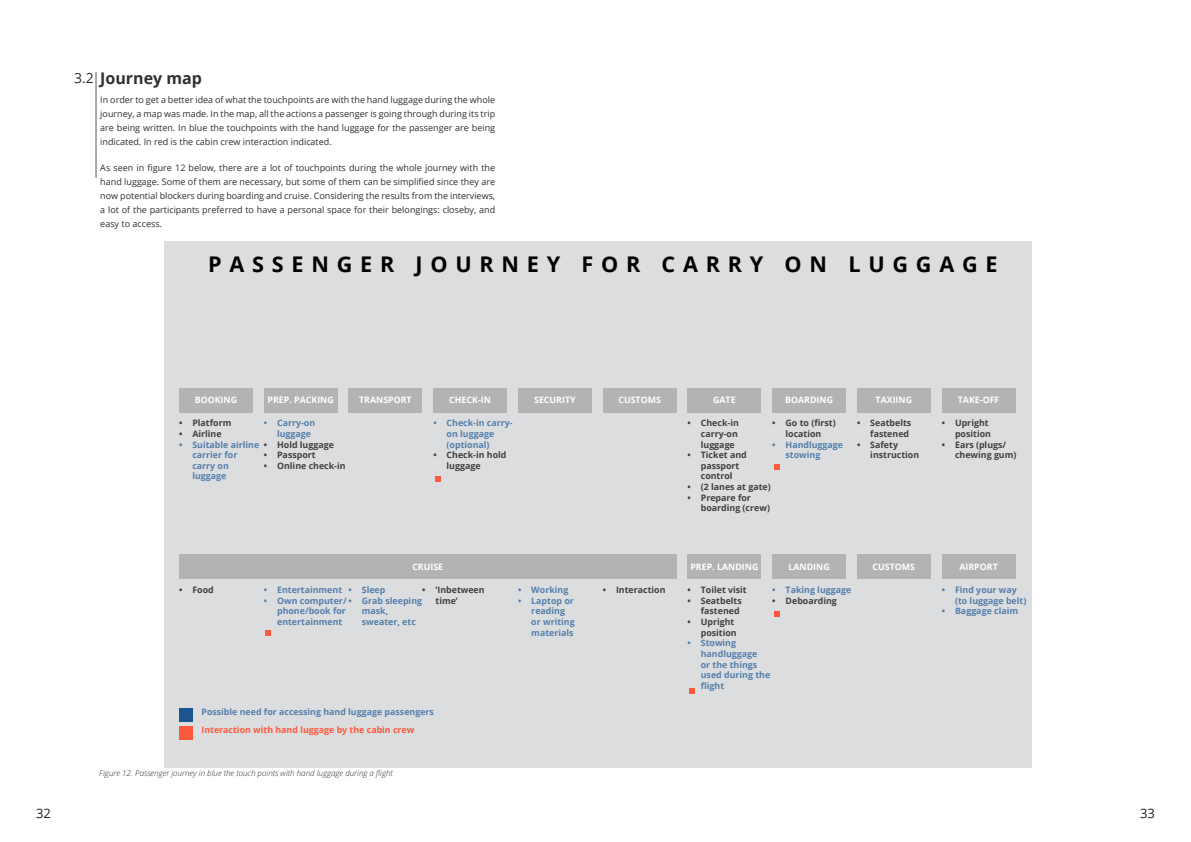
<style>
.page{position:relative;width:1191px;height:842px;background:#fff}
.page>*{position:absolute;margin:0;border:0;box-sizing:border-box;transform-origin:0 0}
.t1{font:700 21.6px "Open Sans";letter-spacing:.36em;color:#000}
.Sub_header{font:700 16px "Open Sans";color:#312f30}
.subtitle{font:14px "Open Sans";color:#312f30}
.t2{font:13px "Open Sans";color:#231f20}
.body_text{font:9px/14px "Open Sans";color:#312f30;text-align:justify}
.t3{font:700 8.8px/10.6px "Open Sans";color:#547fac}
.t4{font:700 8.8px/10.6px "Open Sans";color:#404040}
.t5{font:700 8.8px "Open Sans";color:#fff}
.t6{font:italic 300 8px "Open Sans";color:#312f30}
.s1{color:#ff593c}
</style>
<div class="page">
<div style="left:164px;top:241px;width:867px;height:527px;background:#dcdddf"></div>
<div style="left:179px;top:388px;width:74px;height:24px;background:#b3b3b3"></div>
<div style="left:264px;top:388px;width:73px;height:24px;background:#b3b3b3"></div>
<div style="left:348px;top:388px;width:74px;height:24px;background:#b3b3b3"></div>
<div style="left:433px;top:388px;width:74px;height:24px;background:#b3b3b3"></div>
<div style="left:518px;top:388px;width:74px;height:24px;background:#b3b3b3"></div>
<div style="left:603px;top:388px;width:73px;height:24px;background:#b3b3b3"></div>
<div style="left:687px;top:388px;width:74px;height:24px;background:#b3b3b3"></div>
<div style="left:772px;top:388px;width:74px;height:24px;background:#b3b3b3"></div>
<div style="left:857px;top:388px;width:73px;height:24px;background:#b3b3b3"></div>
<div style="left:941px;top:388px;width:74px;height:24px;background:#b3b3b3"></div>
<div style="left:179px;top:555px;width:497px;height:24px;background:#b3b3b3"></div>
<div style="left:687px;top:555px;width:74px;height:24px;background:#b3b3b3"></div>
<div style="left:772px;top:555px;width:74px;height:24px;background:#b3b3b3"></div>
<div style="left:857px;top:555px;width:73px;height:24px;background:#b3b3b3"></div>
<div style="left:941px;top:555px;width:74px;height:24px;background:#b3b3b3"></div>
<div style="left:179px;top:708px;width:14px;height:14px;background:#1b5491"></div>
<div style="left:179px;top:726px;width:14px;height:14px;background:#ff593c"></div>
<svg style="left:265px;top:630px;width:6px;height:5px"></svg>
<svg style="left:689px;top:688px;width:6px;height:6px"></svg>
<svg style="left:774px;top:611px;width:6px;height:6px"></svg>
<svg style="left:774px;top:464px;width:6px;height:5px"></svg>
<svg style="left:435px;top:476px;width:6px;height:6px"></svg>
<hr style="left:96px;top:72px;width:1px;height:106px;background:#57585a">
<p class="subtitle" style="left:74px;top:68px;width:21px">3.2</p>
<p class="Sub_header" style="left:100px;top:67px;width:103px">Journey map</p>
<p class="body_text" style="left:100px;top:92px;width:396px">In order to get a better idea of what the touchpoints are with the hand luggage during the whole journey, a map was made. In the map, all the actions a passenger is going through during its trip are being written. In blue the touchpoints with the hand luggage for the passenger are being indicated. In red is the cabin crew interaction indicated.</p>
<p class="body_text" style="left:100px;top:161px;width:396px">As seen in figure 12 below, there are a lot of touchpoints during the whole journey with the hand luggage. Some of them are necessary, but some of them can be simplified since they are now potential blockers during boarding and cruise. Considering the results from the interviews, a lot of the participants preferred to have a personal space for their belongings: closeby, and easy to access.</p>
<p class="t1" style="left:208px;top:249px;width:791px">PASSENGER JOURNEY FOR CARRY ON LUGGAGE</p>
<p class="t5" style="left:195px;top:394px;width:44px">BOOKING</p>
<p class="t5" style="left:267px;top:394px;width:68px">PREP. PACKING</p>
<p class="t5" style="left:359px;top:394px;width:54px">TRANSPORT</p>
<p class="t5" style="left:449px;top:394px;width:43px">CHECK-IN</p>
<p class="t5" style="left:534px;top:394px;width:43px">SECURITY</p>
<p class="t5" style="left:618px;top:394px;width:44px">CUSTOMS</p>
<p class="t5" style="left:713px;top:394px;width:24px">GATE</p>
<p class="t5" style="left:785px;top:394px;width:49px">BOARDING</p>
<p class="t5" style="left:875px;top:394px;width:38px">TAXIING</p>
<p class="t5" style="left:957px;top:394px;width:43px">TAKE-OFF</p>
<p class="t4" style="left:179px;top:418px;width:54px">• Platform</p>
<p class="t4" style="left:179px;top:428px;width:44px">• Airline</p>
<p class="t3" style="left:192px;top:439px;width:68px;text-indent:-13px">• Suitable airline carrier for carry on luggage</p>
<p class="t3" style="left:277px;top:418px;width:40px;text-indent:-13px">• Carry-on luggage</p>
<p class="t4" style="left:264px;top:439px;width:72px">• Hold luggage</p>
<p class="t4" style="left:264px;top:449px;width:53px">• Passport</p>
<p class="t4" style="left:264px;top:460px;width:83px">• Online check-in</p>
<p class="t3" style="left:446px;top:418px;width:68px;text-indent:-13px">• Check-in carry&shy;on luggage (optional)</p>
<p class="t4" style="left:446px;top:449px;width:61px;text-indent:-13px">• Check-in hold luggage</p>
<p class="t4" style="left:772px;top:418px;width:65px;text-align:center">• Go to (first) location</p>
<p class="t3" style="left:785px;top:439px;width:59px;text-indent:-13px">• Handluggage stowing</p>
<p class="t4" style="left:701px;top:418px;width:40px;text-align:justify;text-indent:-13px">• Check-in carry-on luggage</p>
<p class="t4" style="left:701px;top:449px;width:47px;text-indent:-13px">• Ticket and passport control</p>
<p class="t4" style="left:687px;top:481px;width:85px">• (2 lanes at gate)</p>
<p class="t4" style="left:701px;top:492px;width:71px;text-indent:-13px">• Prepare for boarding (crew)</p>
<p class="t4" style="left:857px;top:418px;width:56px;text-align:right">• Seatbelts fastened</p>
<p class="t4" style="left:870px;top:439px;width:50px;text-indent:-13px">• Safety instruction</p>
<p class="t4" style="left:941px;top:418px;width:51px;text-align:right">• Upright position</p>
<p class="t4" style="left:955px;top:439px;width:63px;text-indent:-13px">• Ears (plugs/ chewing gum)</p>
<p class="t5" style="left:412px;top:561px;width:32px">CRUISE</p>
<p class="t4" style="left:179px;top:584px;width:36px">• Food</p>
<p class="t3" style="left:264px;top:584px;width:80px">• Entertainment</p>
<p class="t3" style="left:277px;top:595px;width:146px;text-indent:-13px">• Own computer/ • Grab sleeping phone/book for<br>entertainment</p>
<p class="t3" style="left:348px;top:584px;width:38px">• Sleep</p>
<p class="t3" style="left:362px;top:606px;width:56px">mask, sweater, etc</p>
<p class="t4" style="left:435px;top:584px;width:51px;text-indent:-13px">• ‘Inbetween time’</p>
<p class="t3" style="left:518px;top:584px;width:52px">• Working</p>
<p class="t3" style="left:531px;top:595px;width:45px;text-indent:-13px">• Laptop or reading or writing materials</p>
<p class="t4" style="left:603px;top:584px;width:64px">• Interaction</p>
<p class="t5" style="left:690px;top:561px;width:70px">PREP. LANDING</p>
<p class="t5" style="left:788px;top:561px;width:43px">LANDING</p>
<p class="t5" style="left:872px;top:561px;width:44px">CUSTOMS</p>
<p class="t4" style="left:687px;top:584px;width:61px">• Toilet visit</p>
<p class="t4" style="left:687px;top:595px;width:56px;text-align:right">• Seatbelts fastened</p>
<p class="t4" style="left:687px;top:616px;width:51px;text-align:right">• Upright position</p>
<p class="t3" style="left:701px;top:638px;width:71px;text-indent:-13px">• Stowing handluggage<br>or the things used during the flight</p>
<p class="t5" style="left:959px;top:561px;width:40px">AIRPORT</p>
<p class="t3" style="left:772px;top:584px;width:81px">• Taking luggage</p>
<p class="t4" style="left:772px;top:595px;width:66px">• Deboarding</p>
<p class="t3" style="left:955px;top:584px;width:73px;text-indent:-13px">• Find your way (to luggage belt)</p>
<p class="t3" style="left:941px;top:606px;width:78px">• Baggage claim</p>
<p class="t3" style="left:201px;top:703px;width:234px;line-height:17.9px">Possible need for accessing hand luggage passengers<br><span class="s1">Interaction with hand luggage by the cabin crew</span></p>
<p class="t6" style="left:99px;top:767px;width:295px">Figure 12. Passenger journey in blue the touch points with hand luggage during a flight</p>
<h3 class="t2" style="left:36px;top:804px;width:16px">32</h3>
<h3 class="t2" style="left:1140px;top:804px;width:16px">33</h3>
</div>
